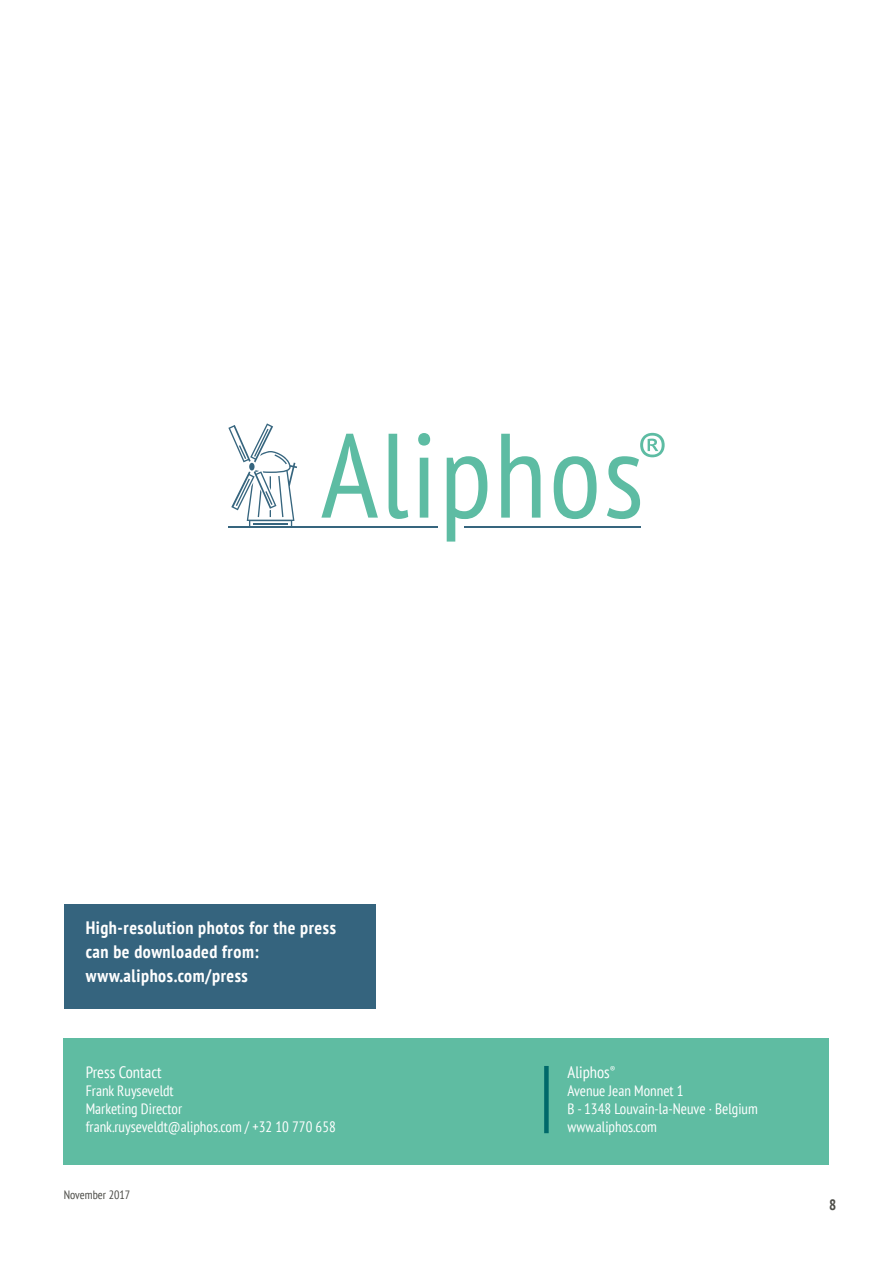
<style>
.page{position:relative;width:893px;height:1263px;background:#fff}
.page>*{position:absolute;margin:0;border:0;box-sizing:border-box;transform-origin:0 0}
.t1{font:700 condensed 18px/24px "PT Sans";letter-spacing:.03em;color:#fff}
.t2{font:condensed 16.5px "PT Sans";color:#fff}
.t3{font:condensed 15px/18px "PT Sans";color:#fff}
.t4{font:700 condensed 15px "PT Sans";color:#4d4d48}
.t5{font:condensed 12px "PT Sans";color:#4d4d48}
</style>
<div class="page">
<div style="left:64px;top:1038px;width:765px;height:127px;background:#5fbca2"></div>
<div style="left:64px;top:904px;width:312px;height:105px;background:#35647e"></div>
<hr style="left:228px;top:526px;width:210px;height:2px;background:#36657e">
<hr style="left:464px;top:526px;width:176px;height:2px;background:#36657e">
<svg style="left:228px;top:423px;width:69px;height:103px"></svg>
<svg style="left:389px;top:434px;width:19px;height:85px"></svg>
<svg style="left:418px;top:433px;width:12px;height:85px"></svg>
<svg style="left:447px;top:456px;width:40px;height:86px"></svg>
<svg style="left:501px;top:434px;width:39px;height:84px"></svg>
<svg style="left:554px;top:456px;width:43px;height:63px"></svg>
<svg style="left:321px;top:434px;width:57px;height:84px"></svg>
<svg style="left:607px;top:433px;width:58px;height:86px"></svg>
<div style="left:544px;top:1066px;width:5px;height:67px;background:#00696a"></div>
<p class="t1" style="left:86px;top:915px;width:252px">High-resolution photos for the press can be downloaded from: www.aliphos.com/press</p>
<p class="t2" style="left:86px;top:1062px;width:77px">Press Contact</p>
<p class="t3" style="left:86px;top:1082px;width:252px">Frank Ruyseveldt<br>Marketing Director frank.ruyseveldt@aliphos.com / +32 10 770 658</p>
<p class="t5" style="left:64px;top:1187px;width:68px">November 2017</p>
<p class="t2" style="left:567px;top:1062px;width:50px">Aliphos<sup>®</sup></p>
<p class="t3" style="left:567px;top:1082px;width:192px">Avenue Jean Monnet 1<br>B - 1348 Louvain-la-Neuve · Belgium www.aliphos.com</p>
<p class="t4" style="left:829px;top:1195px;width:9px">8</p>
</div>
